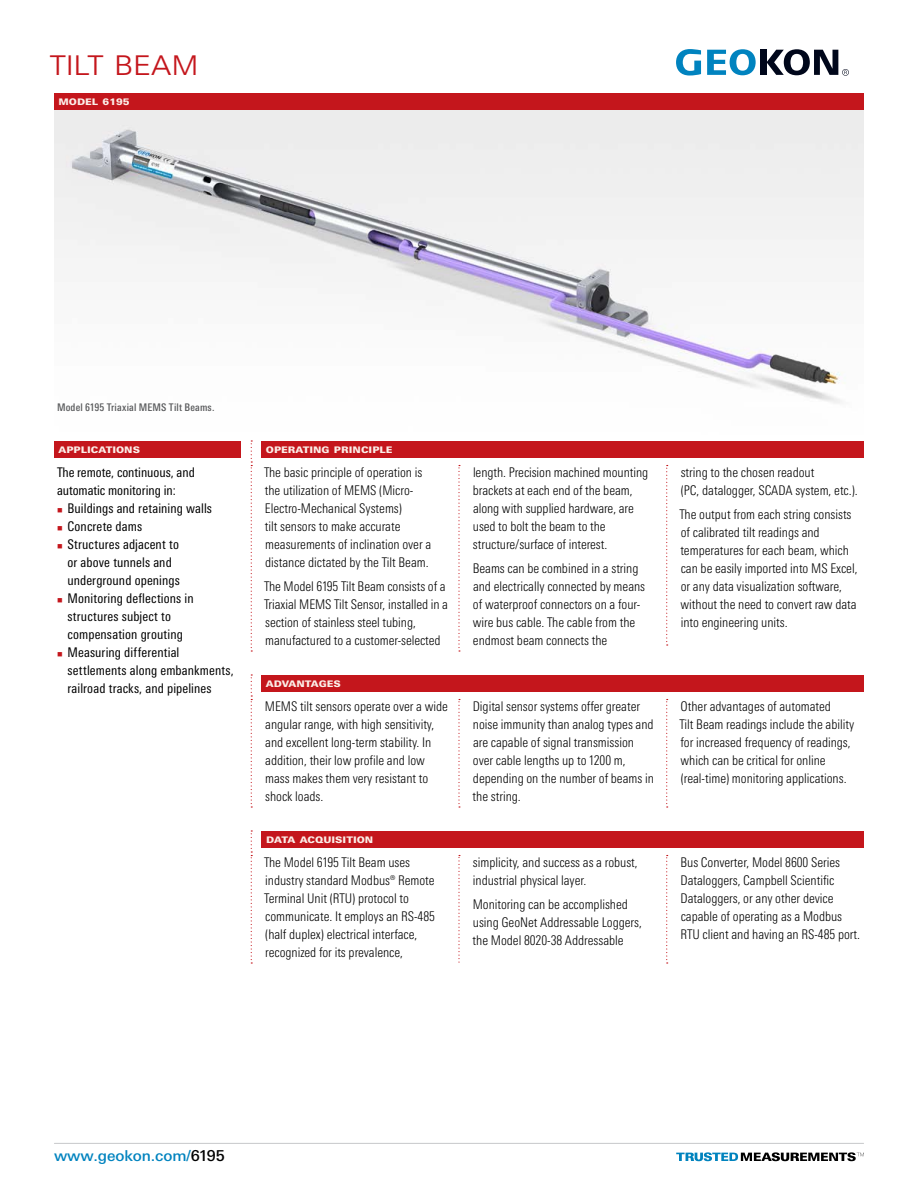
<style>
.page{position:relative;width:918px;height:1188px;background:#fff}
.page>*{position:absolute;margin:0;border:0;box-sizing:border-box;transform-origin:0 0}
.t1{font:300 36px "Univers Next Pro";letter-spacing:-.015em;color:#c4161c}
.t2{font:500 15px "Univers Next Pro";letter-spacing:-.005em;color:#0083bf}
.t3{font:300 condensed 13.35px/18px "Univers Next Pro";color:#000}
.t4{font:condensed 13.35px/18px "Univers Next Pro";letter-spacing:.005em;color:#000}
.t5{font:800 12px "Univers Next Pro";color:#fbeee8}
.t6{font:500 condensed 10.5px "Univers Next Pro";letter-spacing:.015em;color:#58595b}
.s1{color:#000}
</style>
<div class="page">
<svg style="left:707px;top:49px;width:49px;height:26px"></svg>
<div style="left:760px;top:50px;width:7px;height:25px;background:#00071b"></div>
<svg style="left:676px;top:49px;width:25px;height:27px"></svg>
<svg style="left:767px;top:49px;width:82px;height:27px"></svg>
<svg style="left:676px;top:1152px;width:188px;height:9px"></svg>
<hr style="left:54px;top:1143px;width:810px;height:1px;background:#c7c8ca">
<img style="left:54px;top:110px;width:810px;height:293px">
<div style="left:262px;top:441px;width:602px;height:17px;background:#c4161c"></div>
<svg style="left:251px;top:440px;width:1px;height:212px"></svg>
<svg style="left:458px;top:465px;width:2px;height:187px"></svg>
<svg style="left:666px;top:465px;width:2px;height:181px"></svg>
<div style="left:54px;top:441px;width:187px;height:17px;background:#c4161c"></div>
<div style="left:54px;top:93px;width:810px;height:17px;background:#c4161c"></div>
<div style="left:262px;top:831px;width:602px;height:17px;background:#c4161c"></div>
<svg style="left:251px;top:830px;width:1px;height:134px"></svg>
<svg style="left:458px;top:855px;width:2px;height:108px"></svg>
<svg style="left:666px;top:855px;width:2px;height:109px"></svg>
<div style="left:262px;top:675px;width:602px;height:17px;background:#c4161c"></div>
<svg style="left:251px;top:674px;width:1px;height:134px"></svg>
<svg style="left:458px;top:699px;width:2px;height:109px"></svg>
<svg style="left:666px;top:699px;width:2px;height:109px"></svg>
<h1 class="t1" style="left:50px;top:41px;width:151px">Tilt Beam</h1>
<p class="t5" style="left:58px;top:93px;width:73px">Model 6195</p>
<p class="t6" style="left:57px;top:401px;width:159px">Model 6195 Triaxial MEMS Tilt Beams.</p>
<p class="t5" style="left:58px;top:441px;width:83px">Applications</p>
<p class="t4" style="left:57px;top:463px;width:139px">The remote, continuous, and automatic monitoring in:</p>
<p class="t4" style="left:68px;top:499px;width:168px">Buildings and retaining walls<br>Concrete dams<br>Structures adjacent to<br>or above tunnels and underground openings<br>Monitoring deflections in structures subject to compensation grouting<br>Measuring differential settlements along embankments, railroad tracks, and pipelines</p>
<p class="t5" style="left:266px;top:441px;width:128px">Operating Principle</p>
<p class="t3" style="left:264px;top:463px;width:169px">The basic principle of operation is the utilization of MEMS (Micro-Electro-Mechanical Systems)<br>tilt sensors to make accurate measurements of inclination over a distance dictated by the Tilt Beam.</p>
<p class="t3" style="left:264px;top:577px;width:186px">The Model 6195 Tilt Beam consists of a Triaxial MEMS Tilt Sensor, installed in a section of stainless steel tubing, manufactured to a customer-selected</p>
<p class="t3" style="left:473px;top:463px;width:177px">length. Precision machined mounting brackets at each end of the beam, along with supplied hardware, are used to bolt the beam to the structure/surface of interest.</p>
<p class="t3" style="left:473px;top:559px;width:174px">Beams can be combined in a string and electrically connected by means of waterproof connectors on a four&shy;wire bus cable. The cable from the endmost beam connects the</p>
<p class="t3" style="left:681px;top:463px;width:179px">string to the chosen readout<br>(PC, datalogger, SCADA system, etc.).</p>
<p class="t3" style="left:680px;top:505px;width:180px">The output from each string consists of calibrated tilt readings and temperatures for each beam, which can be easily imported into MS Excel, or any data visualization software, without the need to convert raw data into engineering units.</p>
<p class="t5" style="left:266px;top:675px;width:77px">Advantages</p>
<p class="t3" style="left:265px;top:697px;width:185px">MEMS tilt sensors operate over a wide angular range, with high sensitivity, and excellent long-term stability. In addition, their low profile and low mass makes them very resistant to shock loads.</p>
<p class="t3" style="left:473px;top:697px;width:183px">Digital sensor systems offer greater noise immunity than analog types and are capable of signal transmission over cable lengths up to 1200 m, depending on the number of beams in the string.</p>
<p class="t3" style="left:680px;top:697px;width:176px">Other advantages of automated<br>Tilt Beam readings include the ability for increased frequency of readings, which can be critical for online (real-time) monitoring applications.</p>
<p class="t5" style="left:266px;top:831px;width:109px">Data Acquisition</p>
<p class="t3" style="left:264px;top:853px;width:172px">The Model 6195 Tilt Beam uses industry standard Modbus® Remote Terminal Unit (RTU) protocol to communicate. It employs an RS-485 (half duplex) electrical interface, recognized for its prevalence,</p>
<p class="t3" style="left:473px;top:853px;width:166px">simplicity, and success as a robust, industrial physical layer.</p>
<p class="t3" style="left:473px;top:895px;width:171px">Monitoring can be accomplished using GeoNet Addressable Loggers, the Model 8020-38 Addressable</p>
<p class="t3" style="left:680px;top:853px;width:181px">Bus Converter, Model 8600 Series Dataloggers, Campbell Scientific Dataloggers, or any other device capable of operating as a Modbus RTU client and having an RS-485 port.</p>
<p class="t2" style="left:54px;top:1147px;width:172px">www.geokon.com/<span class="s1">6195</span></p>
</div>
